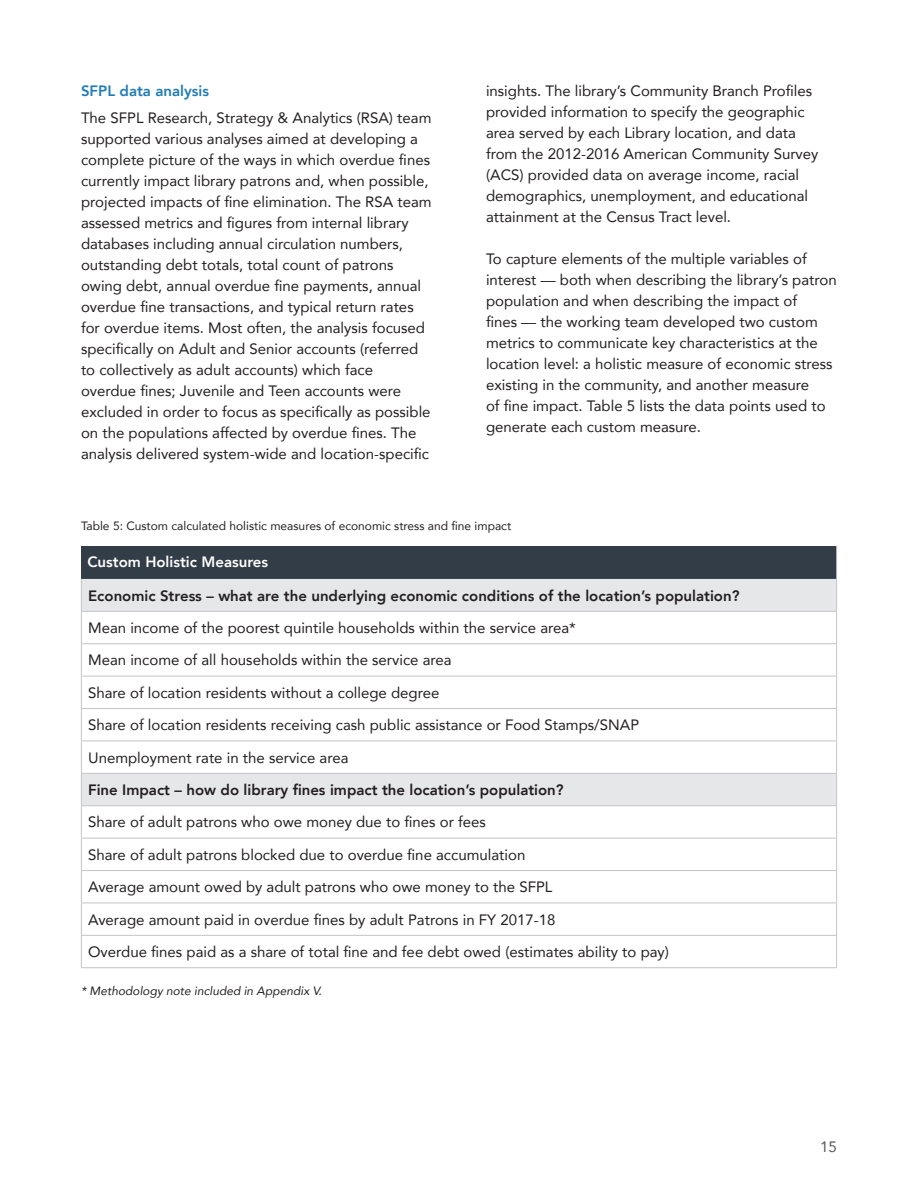
<style>
.page{position:relative;width:918px;height:1188px;background:#fff}
.page>*{position:absolute;margin:0;border:0;box-sizing:border-box;transform-origin:0 0}
.Body{font:15px/21px "Avenir";color:#231f20}
.Body-2{font:800 15px "Avenir";color:#231f20}
.Body-3{font:800 15px "Avenir";color:#fff}
.Body-4{font:800 15px "Avenir";color:#217cb6}
.t1{font:15px "Avenir";color:#57585a}
.Footnote{font:12px "Avenir";color:#231f20}
.Footnote-2{font:italic 12px "Avenir";color:#231f20}
</style>
<div class="page">
<div style="left:81px;top:546px;width:756px;height:33px;background:#323d47"></div>
<svg style="left:82px;top:579px;width:754px;height:226px"></svg>
<hr style="left:836px;top:546px;width:1px;height:33px;background:#c4c3c7">
<hr style="left:836px;top:579px;width:1px;height:32px;background:#c4c3c7">
<hr style="left:836px;top:612px;width:1px;height:31px;background:#c4c3c7">
<hr style="left:836px;top:644px;width:1px;height:32px;background:#c4c3c7">
<hr style="left:836px;top:677px;width:1px;height:31px;background:#c4c3c7">
<hr style="left:836px;top:709px;width:1px;height:32px;background:#c4c3c7">
<hr style="left:836px;top:741px;width:1px;height:32px;background:#c4c3c7">
<hr style="left:836px;top:774px;width:1px;height:31px;background:#c4c3c7">
<hr style="left:81px;top:579px;width:1px;height:32px;background:#c4c3c7">
<hr style="left:81px;top:611px;width:756px;height:1px;background:#c4c3c7">
<hr style="left:81px;top:612px;width:1px;height:31px;background:#c4c3c7">
<hr style="left:81px;top:644px;width:1px;height:32px;background:#c4c3c7">
<hr style="left:81px;top:677px;width:1px;height:31px;background:#c4c3c7">
<hr style="left:81px;top:709px;width:1px;height:32px;background:#c4c3c7">
<hr style="left:81px;top:741px;width:1px;height:32px;background:#c4c3c7">
<hr style="left:81px;top:643px;width:756px;height:1px;background:#c4c3c7">
<hr style="left:81px;top:676px;width:756px;height:1px;background:#c4c3c7">
<hr style="left:81px;top:708px;width:756px;height:1px;background:#c4c3c7">
<hr style="left:81px;top:741px;width:756px;height:1px;background:#c4c3c7">
<hr style="left:81px;top:773px;width:756px;height:1px;background:#c4c3c7">
<hr style="left:81px;top:774px;width:1px;height:31px;background:#c4c3c7">
<hr style="left:81px;top:805px;width:756px;height:1px;background:#c4c3c7">
<hr style="left:81px;top:806px;width:1px;height:32px;background:#c4c3c7">
<hr style="left:836px;top:806px;width:1px;height:32px;background:#c4c3c7">
<hr style="left:81px;top:838px;width:756px;height:1px;background:#c4c3c7">
<hr style="left:81px;top:839px;width:1px;height:31px;background:#c4c3c7">
<hr style="left:836px;top:839px;width:1px;height:31px;background:#c4c3c7">
<hr style="left:81px;top:870px;width:756px;height:1px;background:#c4c3c7">
<hr style="left:81px;top:871px;width:1px;height:32px;background:#c4c3c7">
<hr style="left:836px;top:871px;width:1px;height:32px;background:#c4c3c7">
<hr style="left:81px;top:903px;width:756px;height:1px;background:#c4c3c7">
<hr style="left:81px;top:903px;width:1px;height:32px;background:#c4c3c7">
<hr style="left:836px;top:903px;width:1px;height:32px;background:#c4c3c7">
<hr style="left:81px;top:935px;width:756px;height:1px;background:#c4c3c7">
<hr style="left:81px;top:936px;width:1px;height:31px;background:#c4c3c7">
<hr style="left:836px;top:936px;width:1px;height:31px;background:#c4c3c7">
<hr style="left:81px;top:967px;width:756px;height:1px;background:#c4c3c7">
<p class="Body-4" style="left:81px;top:79px;width:130px">SFPL data analysis</p>
<p class="Body" style="left:81px;top:107px;width:352px">The SFPL Research, Strategy &amp; Analytics (RSA) team supported various analyses aimed at developing a complete picture of the ways in which overdue fines currently impact library patrons and, when possible, projected impacts of fine elimination. The RSA team assessed metrics and figures from internal library databases including annual circulation numbers, outstanding debt totals, total count of patrons owing debt, annual overdue fine payments, annual overdue fine transactions, and typical return rates for overdue items. Most often, the analysis focused specifically on Adult and Senior accounts (referred to collectively as adult accounts) which face overdue fines; Juvenile and Teen accounts were excluded in order to focus as specifically as possible on the populations affected by overdue fines. The analysis delivered system-wide and location-specific</p>
<p class="Body" style="left:486px;top:80px;width:334px">insights. The library’s Community Branch Profiles provided information to specify the geographic area served by each Library location, and data from the 2012-2016 American Community Survey (ACS) provided data on average income, racial demographics, unemployment, and educational attainment at the Census Tract level.</p>
<p class="Body" style="left:486px;top:248px;width:352px">To capture elements of the multiple variables of interest — both when describing the library’s patron population and when describing the impact of<br>fines — the working team developed two custom metrics to communicate key characteristics at the location level: a holistic measure of economic stress existing in the community, and another measure<br>of fine impact. Table 5 lists the data points used to generate each custom measure.</p>
<p class="Footnote" style="left:81px;top:516px;width:432px">Table 5: Custom calculated holistic measures of economic stress and fine impact</p>
<p class="Body-3" style="left:87px;top:550px;width:182px">Custom Holistic Measures</p>
<p class="Body-2" style="left:88px;top:584px;width:653px">Economic Stress – what are the underlying economic conditions of the location’s population?</p>
<p class="Body" style="left:88px;top:617px;width:489px">Mean income of the poorest quintile households within the service area*</p>
<p class="Body" style="left:88px;top:649px;width:365px">Mean income of all households within the service area</p>
<p class="Body" style="left:88px;top:682px;width:353px">Share of location residents without a college degree</p>
<p class="Body" style="left:88px;top:714px;width:553px">Share of location residents receiving cash public assistance or Food Stamps/SNAP</p>
<p class="Body" style="left:88px;top:747px;width:262px">Unemployment rate in the service area</p>
<p class="Body-2" style="left:88px;top:778px;width:477px">Fine Impact – how do library fines impact the location’s population?</p>
<p class="Body" style="left:88px;top:811px;width:399px">Share of adult patrons who owe money due to fines or fees</p>
<p class="Body" style="left:88px;top:844px;width:439px">Share of adult patrons blocked due to overdue fine accumulation</p>
<p class="Body" style="left:88px;top:876px;width:466px">Average amount owed by adult patrons who owe money to the SFPL</p>
<p class="Body" style="left:88px;top:909px;width:469px">Average amount paid in overdue fines by adult Patrons in FY 2017-18</p>
<p class="Body" style="left:88px;top:941px;width:582px">Overdue fines paid as a share of total fine and fee debt owed (estimates ability to pay)</p>
<p class="Footnote-2" style="left:81px;top:984px;width:242px">* Methodology note included in Appendix V.</p>
<p class="t1" style="left:820px;top:1135px;width:18px">15</p>
</div>
